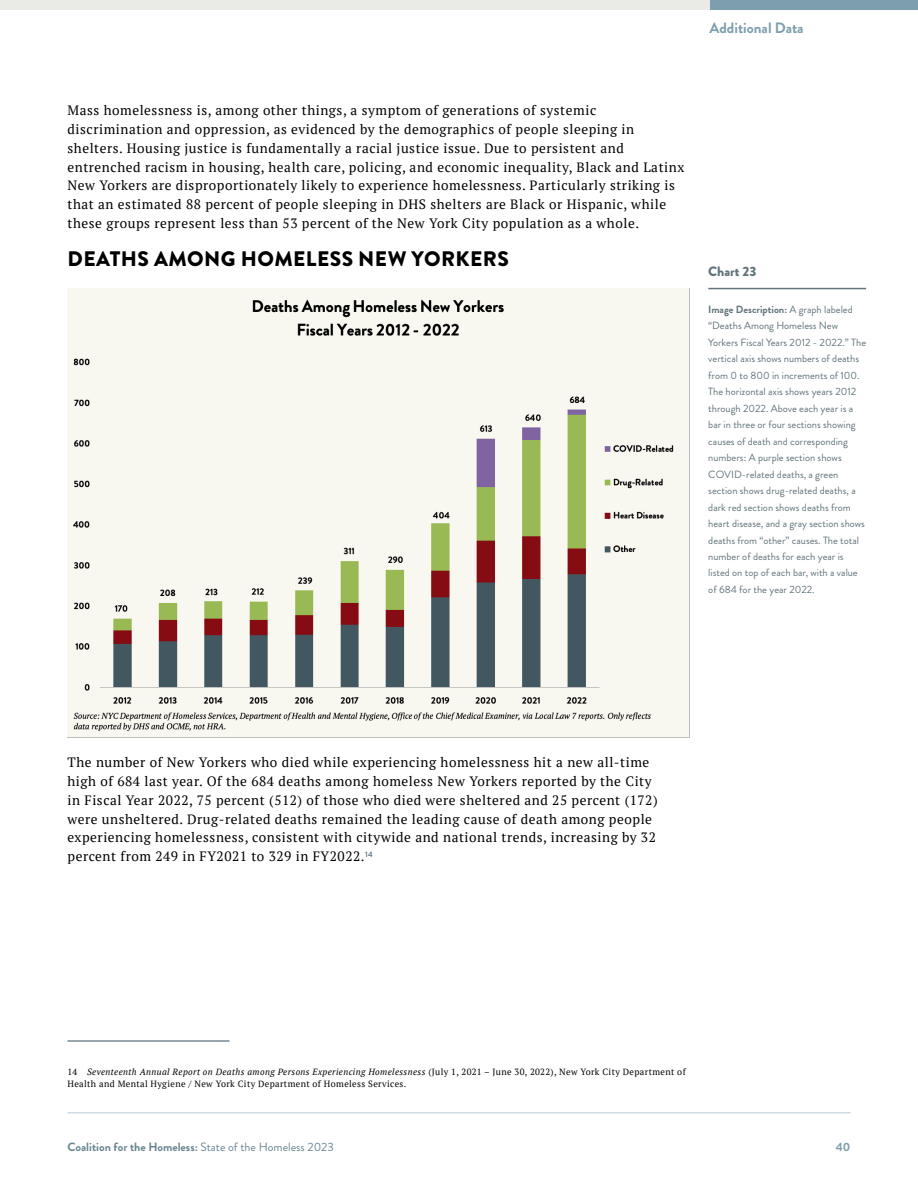
<style>
.page{position:relative;width:918px;height:1188px;background:#fff}
.page>*{position:absolute;margin:0;border:0;box-sizing:border-box;transform-origin:0 0}
.t1{font:900 21px "Brandon Grotesque";letter-spacing:.02em;color:#000}
.t2{font:700 15px "Brandon Grotesque";color:#7d9ead}
.t3{font:13.5px/18.8px "PT Serif";letter-spacing:.04em;color:#000101}
.t4{font:900 13.5px "Brandon Grotesque";color:#62747b}
.t5{font:700 12px "Brandon Grotesque";color:#698591}
.t6{font:700 12px "Brandon Grotesque";color:#7d9ead}
.t7{font:10.5px/16.5px "Brandon Grotesque";color:#62747b}
.t8{font:9px/12px "PT Serif";letter-spacing:.04em;color:#000}
.s1{font-weight:700}
.s2{font-style:italic}
.s3{font-weight:400}
</style>
<div class="page">
<hr style="left:68px;top:1112px;width:782px;height:1px;background:#becfd6">
<div style="left:710px;top:0;width:208px;height:10px;background:#7d9ead"></div>
<div style="left:0;top:0;width:710px;height:10px;background:#eaebe6"></div>
<hr style="left:68px;top:1040px;width:162px;height:2px;background:#4b616e">
<img style="left:68px;top:289px;width:622px;height:449px">
<hr style="left:708px;top:288px;width:158px;height:1px;background:#62747b">
<p class="t2" style="left:710px;top:18px;width:96px">Additional Data</p>
<p class="t3" style="left:68px;top:102px;width:618px">Mass homelessness is, among other things, a symptom of generations of systemic discrimination and oppression, as evidenced by the demographics of people sleeping in shelters. Housing justice is fundamentally a racial justice issue. Due to persistent and entrenched racism in housing, health care, policing, and economic inequality, Black and Latinx New Yorkers are disproportionately likely to experience homelessness. Particularly striking is that an estimated 88 percent of people sleeping in DHS shelters are Black or Hispanic, while these groups represent less than 53 percent of the New York City population as a whole.</p>
<h1 class="t1" style="left:68px;top:244px;width:443px">DEATHS AMONG HOMELESS NEW YORKERS</h1>
<p class="t4" style="left:708px;top:262px;width:50px">Chart 23</p>
<p class="t7" style="left:708px;top:301px;width:159px"><span class="s1">Image Description:</span> A graph labeled “Deaths Among Homeless New Yorkers Fiscal Years 2012 - 2022.” The vertical axis shows numbers of deaths from 0 to 800 in increments of 100.<br>The horizontal axis shows years 2012 through 2022. Above each year is a bar in three or four sections showing causes of death and corresponding numbers: A purple section shows COVID-related deaths, a green section shows drug-related deaths, a dark red section shows deaths from heart disease, and a gray section shows deaths from “other” causes. The total number of deaths for each year is listed on top of each bar, with a value of 684 for the year 2022.</p>
<p class="t3" style="left:68px;top:754px;width:592px">The number of New Yorkers who died while experiencing homelessness hit a new all-time high of 684 last year. Of the 684 deaths among homeless New Yorkers reported by the City in Fiscal Year 2022, 75 percent (512) of those who died were sheltered and 25 percent (172) were unsheltered. Drug-related deaths remained the leading cause of death among people experiencing homelessness, consistent with citywide and national trends, increasing by 32 percent from 249 in FY2021 to 329 in FY2022.<sup>14</sup></p>
<p class="t8" style="left:68px;top:1066px;width:620px">14 <span class="s2">Seventeenth Annual Report on Deaths among Persons Experiencing Homelessness</span> (July 1, 2021 – June 30, 2022), New York City Department of<br>Health and Mental Hygiene / New York City Department of Homeless Services.</p>
<p class="t5" style="left:68px;top:1138px;width:268px">Coalition for the Homeless: <span class="s3">State of the Homeless 2023</span></p>
<p class="t6" style="left:836px;top:1138px;width:16px">40</p>
</div>
